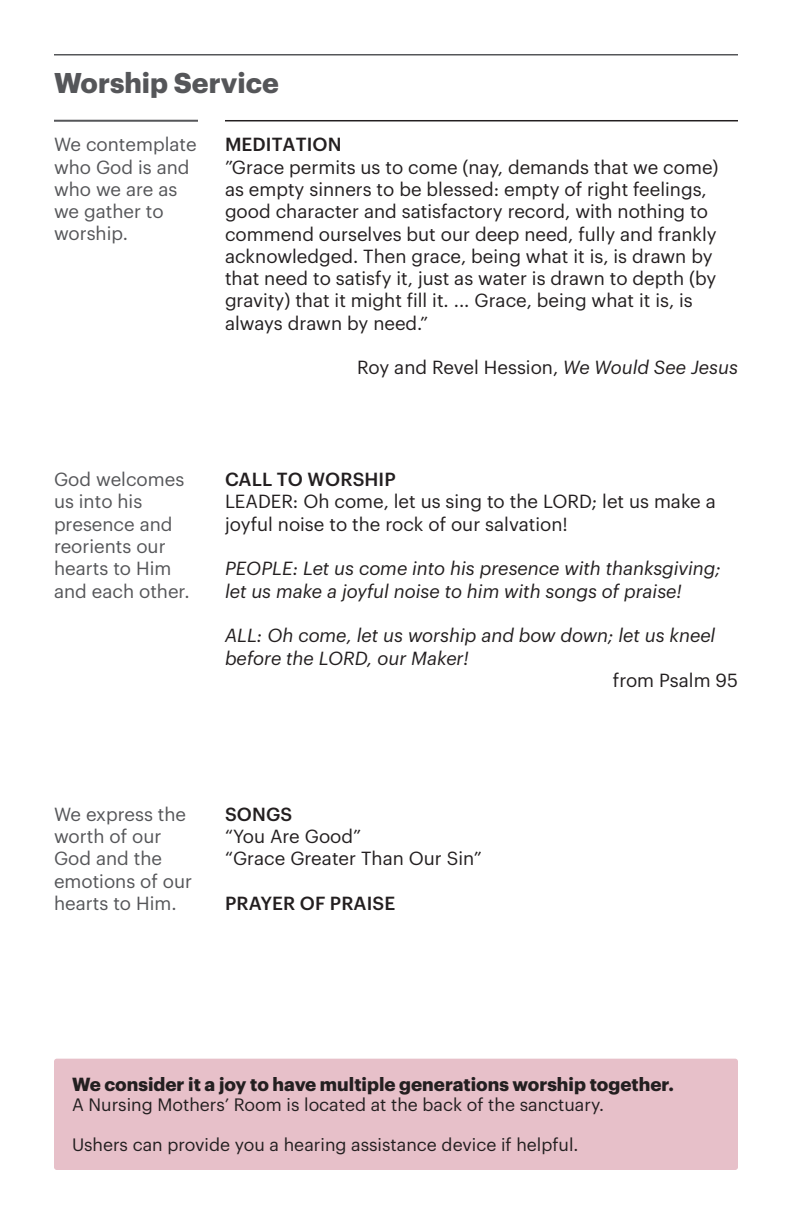
<style>
.page{position:relative;width:792px;height:1224px;background:#fff}
.page>*{position:absolute;margin:0;border:0;box-sizing:border-box;transform-origin:0 0}
.t1{font:700 28px "Graphik";color:#555659}
.t2{font:18.6px/22.4px "Graphik";color:#231f20}
.t3{font:18.6px/22.4px "Graphik";color:#555659}
.t4{font:italic 18.6px/22.4px "Graphik";color:#231f20}
.t5{font:700 18.6px "Graphik";color:#231f20}
.t6{font:500 18.6px "Graphik";letter-spacing:.005em;color:#231f20}
.t7{font:17.6px "Graphik";color:#231f20}
.s1{font-style:italic}
</style>
<div class="page">
<hr style="left:54px;top:120px;width:144px;height:2px;background:#555659">
<hr style="left:225px;top:120px;width:513px;height:1px;background:#231f20">
<hr style="left:54px;top:54px;width:684px;height:2px;background:#555659">
<div style="left:54px;top:1059px;width:684px;height:111px;background:#e7c0c9;border-radius:3px"></div>
<p class="t1" style="left:54px;top:61px;width:226px">Worship Service</p>
<p class="t3" style="left:54px;top:132px;width:144px">We contemplate who God is and who we are as we gather to worship.</p>
<p class="t6" style="left:225px;top:130px;width:118px">MEDITATION</p>
<p class="t2" style="left:225px;top:154px;width:495px">”Grace permits us to come (nay, demands that we come) as empty sinners to be blessed: empty of right feelings, good character and satisfactory record, with nothing to commend ourselves but our deep need, fully and frankly acknowledged. Then grace, being what it is, is drawn by that need to satisfy it, just as water is drawn to depth (by gravity) that it might fill it. ... Grace, being what it is, is always drawn by need.”</p>
<p class="t2" style="left:357px;top:355px;width:382px">Roy and Revel Hession, <span class="s1">We Would See Jesus</span></p>
<p class="t3" style="left:54px;top:466px;width:132px">God welcomes</p>
<p class="t3" style="left:54px;top:489px;width:137px">us into his presence and reorients our hearts to Him and each other.</p>
<p class="t6" style="left:225px;top:465px;width:172px">CALL TO WORSHIP</p>
<p class="t2" style="left:225px;top:489px;width:492px">LEADER: Oh come, let us sing to the LORD; let us make a joyful noise to the rock of our salvation!</p>
<p class="t4" style="left:225px;top:556px;width:497px">PEOPLE: Let us come into his presence with thanksgiving; let us make a joyful noise to him with songs of praise!</p>
<p class="t4" style="left:225px;top:623px;width:492px">ALL: Oh come, let us worship and bow down; let us kneel before the LORD, our Maker!</p>
<p class="t2" style="left:613px;top:667px;width:127px">from Psalm 95</p>
<p class="t3" style="left:54px;top:801px;width:134px">We express the</p>
<p class="t3" style="left:54px;top:824px;width:140px">worth of our<br>God and the emotions of our hearts to Him.</p>
<p class="t6" style="left:225px;top:800px;width:69px">SONGS</p>
<p class="t2" style="left:225px;top:824px;width:138px">“You Are Good”</p>
<p class="t2" style="left:225px;top:846px;width:259px">“Grace Greater Than Our Sin”</p>
<p class="t6" style="left:225px;top:889px;width:172px">PRAYER OF PRAISE</p>
<p class="t5" style="left:72px;top:1070px;width:603px">We consider it a joy to have multiple generations worship together.</p>
<p class="t7" style="left:72px;top:1091px;width:534px">A Nursing Mothers’ Room is located at the back of the sanctuary.</p>
<p class="t7" style="left:72px;top:1131px;width:508px">Ushers can provide you a hearing assistance device if helpful.</p>
</div>
